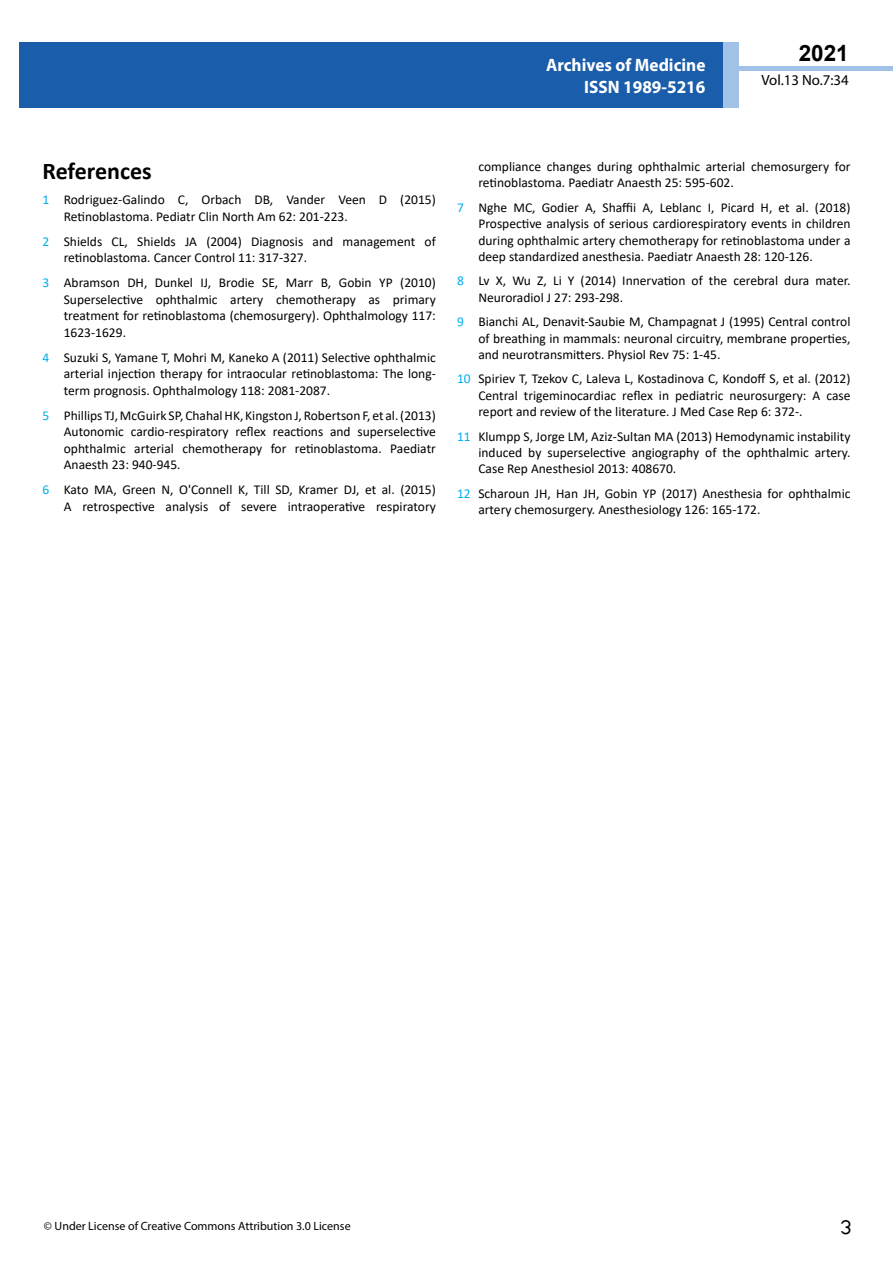
<style>
.page{position:relative;width:893px;height:1263px;background:#fff}
.page>*{position:absolute;margin:0;border:0;box-sizing:border-box;transform-origin:0 0}
.t1{font:25.5px "Tunga";color:#000}
.t2{font:700 24px "Calibri";color:#000}
.t3{font:700 22.5px "Arial";color:#000}
.t4{font:700 18px/21.6px "Myriad Pro";color:#fff;text-align:right;scale:.96 1}
.t5{font:14.85px "Myriad Pro";color:#000}
.t6{font:13.5px/16.2px "Calibri";color:#000;text-align:justify}
.t7{font:12px "Myriad Pro";color:#000}
.s1{color:#00aeef}
</style>
<div class="page">
<div style="left:722px;top:66px;width:171px;height:5px;background:#a1c1e6"></div>
<div style="left:19px;top:42px;width:706px;height:66px;background:#1a5daa"></div>
<div style="left:724px;top:42px;width:15px;height:66px;background:#a1c1e6"></div>
<h3 class="t4" style="left:546px;top:54px;width:167px">Archives of Medicine<br>ISSN 1989-5216</h3>
<h3 class="t3" style="left:799px;top:38px;width:52px">2021</h3>
<p class="t5" style="left:761px;top:71px;width:89px">Vol.13 No.7:34</p>
<h2 class="t2" style="left:43px;top:154px;width:111px">References</h2>
<p class="t6" style="left:64px;top:191px;width:374px;text-indent:-21px"><span class="s1">1</span> Rodriguez-Galindo C, Orbach DB, Vander Veen D (2015)<br>Retinoblastoma. Pediatr Clin North Am 62: 201-223.</p>
<p class="t6" style="left:64px;top:233px;width:374px;text-indent:-21px"><span class="s1">2</span> Shields CL, Shields JA (2004) Diagnosis and management of retinoblastoma. Cancer Control 11: 317-327.</p>
<p class="t6" style="left:64px;top:274px;width:374px;text-indent:-21px"><span class="s1">3</span> Abramson DH, Dunkel IJ, Brodie SE, Marr B, Gobin YP (2010)<br>Superselective ophthalmic artery chemotherapy as primary treatment for retinoblastoma (chemosurgery). Ophthalmology 117:<br>1623-1629.</p>
<p class="t6" style="left:64px;top:349px;width:374px;text-indent:-21px"><span class="s1">4</span> Suzuki S, Yamane T, Mohri M, Kaneko A (2011) Selective ophthalmic arterial injection therapy for intraocular retinoblastoma: The long&shy;term prognosis. Ophthalmology 118: 2081-2087.</p>
<p class="t6" style="left:64px;top:407px;width:374px;text-indent:-21px"><span class="s1">5</span> Phillips TJ,McGuirk SP, ChahalHK, Kingston J, Robertson F, et al.(2013)<br>Autonomic cardio-respiratory reflex reactions and superselective ophthalmic arterial chemotherapy for retinoblastoma. Paediatr Anaesth 23: 940-945.</p>
<p class="t6" style="left:43px;top:481px;width:395px;text-align:right"><span class="s1">6</span> Kato MA, Green N, O'Connell K, Till SD, Kramer DJ, et al. (2015)<br>A retrospective analysis of severe intraoperative respiratory</p>
<p class="t6" style="left:478px;top:158px;width:374px">compliance changes during ophthalmic arterial chemosurgery for retinoblastoma. Paediatr Anaesth 25: 595-602.</p>
<p class="t6" style="left:478px;top:199px;width:374px;text-indent:-21px"><span class="s1">7</span> Nghe MC, Godier A, Shaffii A, Leblanc I, Picard H, et al. (2018)<br>Prospective analysis of serious cardiorespiratory events in children during ophthalmic artery chemotherapy for retinoblastoma under a deep standardized anesthesia. Paediatr Anaesth 28: 120-126.</p>
<p class="t6" style="left:478px;top:273px;width:374px;text-indent:-21px"><span class="s1">8</span> Lv X, Wu Z, Li Y (2014) Innervation of the cerebral dura mater.<br>Neuroradiol J 27: 293-298.</p>
<p class="t6" style="left:478px;top:313px;width:374px;text-indent:-21px"><span class="s1">9</span> Bianchi AL, Denavit-Saubie M, Champagnat J (1995) Central control of breathing in mammals: neuronal circuitry, membrane properties, and neurotransmitters. Physiol Rev 75: 1-45.</p>
<p class="t6" style="left:478px;top:371px;width:374px;text-indent:-21px"><span class="s1">10</span> Spiriev T, Tzekov C, Laleva L, Kostadinova C, Kondoff S, et al. (2012)<br>Central trigeminocardiac reflex in pediatric neurosurgery: A case report and review of the literature. J Med Case Rep 6: 372-.</p>
<p class="t6" style="left:478px;top:428px;width:374px;text-indent:-21px"><span class="s1">11</span> Klumpp S, Jorge LM, Aziz-Sultan MA (2013) Hemodynamic instability induced by superselective angiography of the ophthalmic artery.<br>Case Rep Anesthesiol 2013: 408670.</p>
<p class="t6" style="left:478px;top:485px;width:374px;text-indent:-21px"><span class="s1">12</span> Scharoun JH, Han JH, Gobin YP (2017) Anesthesia for ophthalmic artery chemosurgery. Anesthesiology 126: 165-172.</p>
<p class="t7" style="left:44px;top:1218px;width:308px">© Under License of Creative Commons Attribution 3.0 License</p>
<h1 class="t1" style="left:840px;top:1210px;width:13px">3</h1>
</div>
